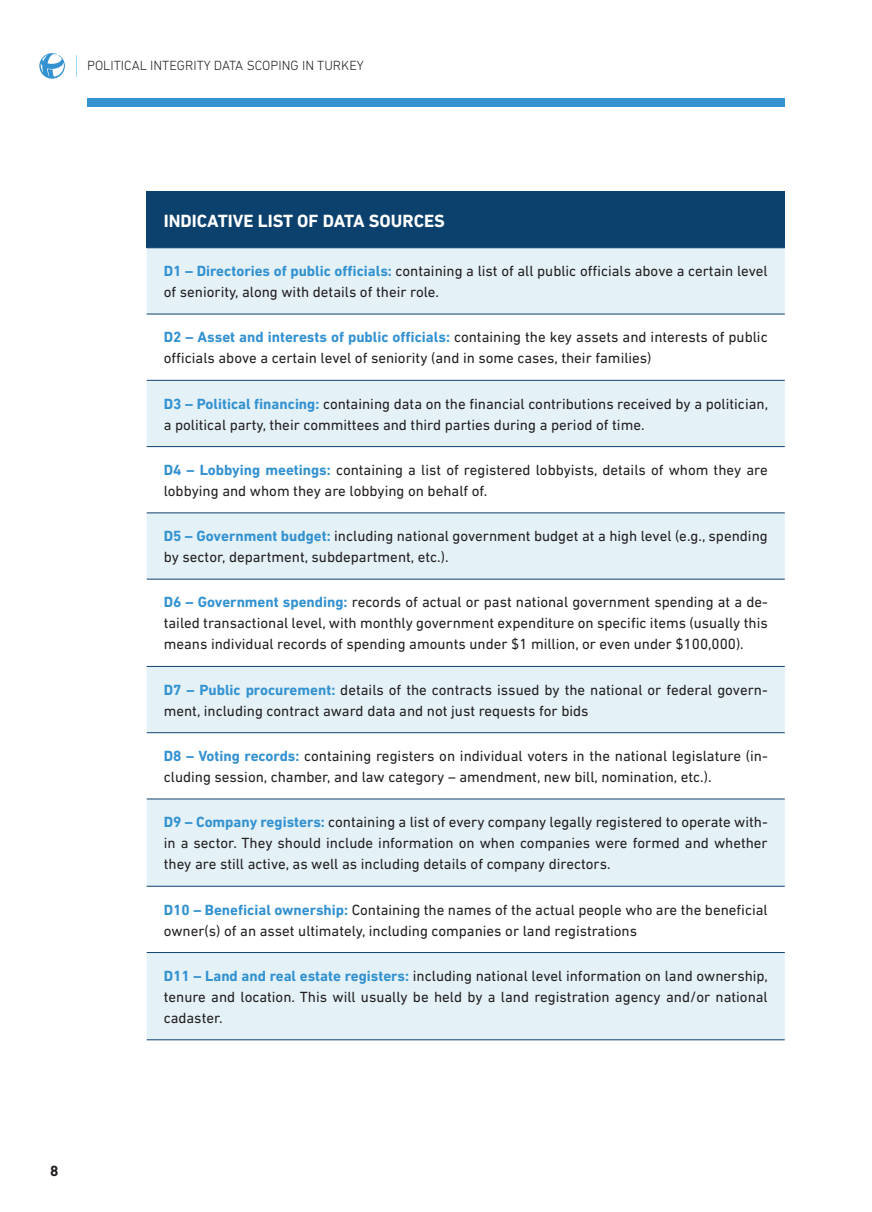
<style>
.page{position:relative;width:872px;height:1212px;background:#fff}
.page>*{position:absolute;margin:0;border:0;box-sizing:border-box;transform-origin:0 0}
.t1{font:700 18px "DIN Next LT Pro";color:#fff}
.t2{font:15px/21px "DIN Next LT Pro";color:#231f20}
.t3{font:700 15px "DIN Next LT Pro";color:#231f20}
.t4{font:300 13.5px "DIN Next LT Pro";color:#231f20}
.s1{font-weight:700;color:#3492d0}
</style>
<div class="page">
<svg style="left:39px;top:53px;width:26px;height:26px"></svg>
<svg style="left:76px;top:55px;width:1px;height:22px"></svg>
<div style="left:87px;top:98px;width:697px;height:9px;background:#3492d0"></div>
<div style="left:147px;top:192px;width:637px;height:56px;background:#0c416d"></div>
<div style="left:147px;top:248px;width:637px;height:791px;background:#e4f1f7"></div>
<svg style="left:147px;top:315px;width:637px;height:637px"></svg>
<hr style="left:147px;top:191px;width:637px;height:1px;background:#0e416e">
<hr style="left:147px;top:314px;width:637px;height:1px;background:#0e416e">
<hr style="left:147px;top:380px;width:637px;height:1px;background:#0e416e">
<hr style="left:147px;top:446px;width:637px;height:1px;background:#0e416e">
<hr style="left:147px;top:512px;width:637px;height:1px;background:#0e416e">
<hr style="left:147px;top:579px;width:637px;height:1px;background:#0e416e">
<hr style="left:147px;top:666px;width:637px;height:1px;background:#0e416e">
<hr style="left:147px;top:732px;width:637px;height:1px;background:#0e416e">
<hr style="left:147px;top:798px;width:637px;height:1px;background:#0e416e">
<hr style="left:147px;top:886px;width:637px;height:1px;background:#0e416e">
<hr style="left:147px;top:952px;width:637px;height:1px;background:#0e416e">
<hr style="left:147px;top:1039px;width:637px;height:1px;background:#0e416e">
<p class="t4" style="left:87px;top:58px;width:278px">POLITICAL INTEGRITY DATA SCOPING IN TURKEY</p>
<p class="t3" style="left:50px;top:1162px;width:10px">8</p>
<p class="t1" style="left:164px;top:210px;width:283px">INDICATIVE LIST OF DATA SOURCES</p>
<p class="t2" style="left:164px;top:260px;width:605px"><span class="s1">D1 – Directories of public officials:</span> containing a list of all public officials above a certain level of seniority, along with details of their role.</p>
<p class="t2" style="left:164px;top:326px;width:605px"><span class="s1">D2 – Asset and interests of public officials:</span> containing the key assets and interests of public officials above a certain level of seniority (and in some cases, their families)</p>
<p class="t2" style="left:164px;top:393px;width:606px"><span class="s1">D3 – Political financing:</span> containing data on the financial contributions received by a politician, a political party, their committees and third parties during a period of time.</p>
<p class="t2" style="left:164px;top:459px;width:605px"><span class="s1">D4 – Lobbying meetings:</span> containing a list of registered lobbyists, details of whom they are lobbying and whom they are lobbying on behalf of.</p>
<p class="t2" style="left:164px;top:525px;width:605px"><span class="s1">D5 – Government budget:</span> including national government budget at a high level (e.g., spending by sector, department, subdepartment, etc.).</p>
<p class="t2" style="left:164px;top:592px;width:605px;text-align:justify"><span class="s1">D6 – Government spending:</span> records of actual or past national government spending at a de&shy;tailed transactional level, with monthly government expenditure on specific items (usually this means individual records of spending amounts under $1 million, or even under $100,000).</p>
<p class="t2" style="left:164px;top:679px;width:605px"><span class="s1">D7 – Public procurement:</span> details of the contracts issued by the national or federal govern&shy;ment, including contract award data and not just requests for bids</p>
<p class="t2" style="left:164px;top:745px;width:605px"><span class="s1">D8 – Voting records:</span> containing registers on individual voters in the national legislature (in&shy;cluding session, chamber, and law category – amendment, new bill, nomination, etc.).</p>
<p class="t2" style="left:164px;top:811px;width:605px;text-align:justify"><span class="s1">D9 – Company registers:</span> containing a list of every company legally registered to operate with&shy;in a sector. They should include information on when companies were formed and whether they are still active, as well as including details of company directors.</p>
<p class="t2" style="left:164px;top:899px;width:605px"><span class="s1">D10 – Beneficial ownership:</span> Containing the names of the actual people who are the beneficial owner(s) of an asset ultimately, including companies or land registrations</p>
<p class="t2" style="left:164px;top:965px;width:606px;text-align:justify"><span class="s1">D11 – Land and real estate registers:</span> including national level information on land ownership, tenure and location. This will usually be held by a land registration agency and/or national cadaster.</p>
</div>
